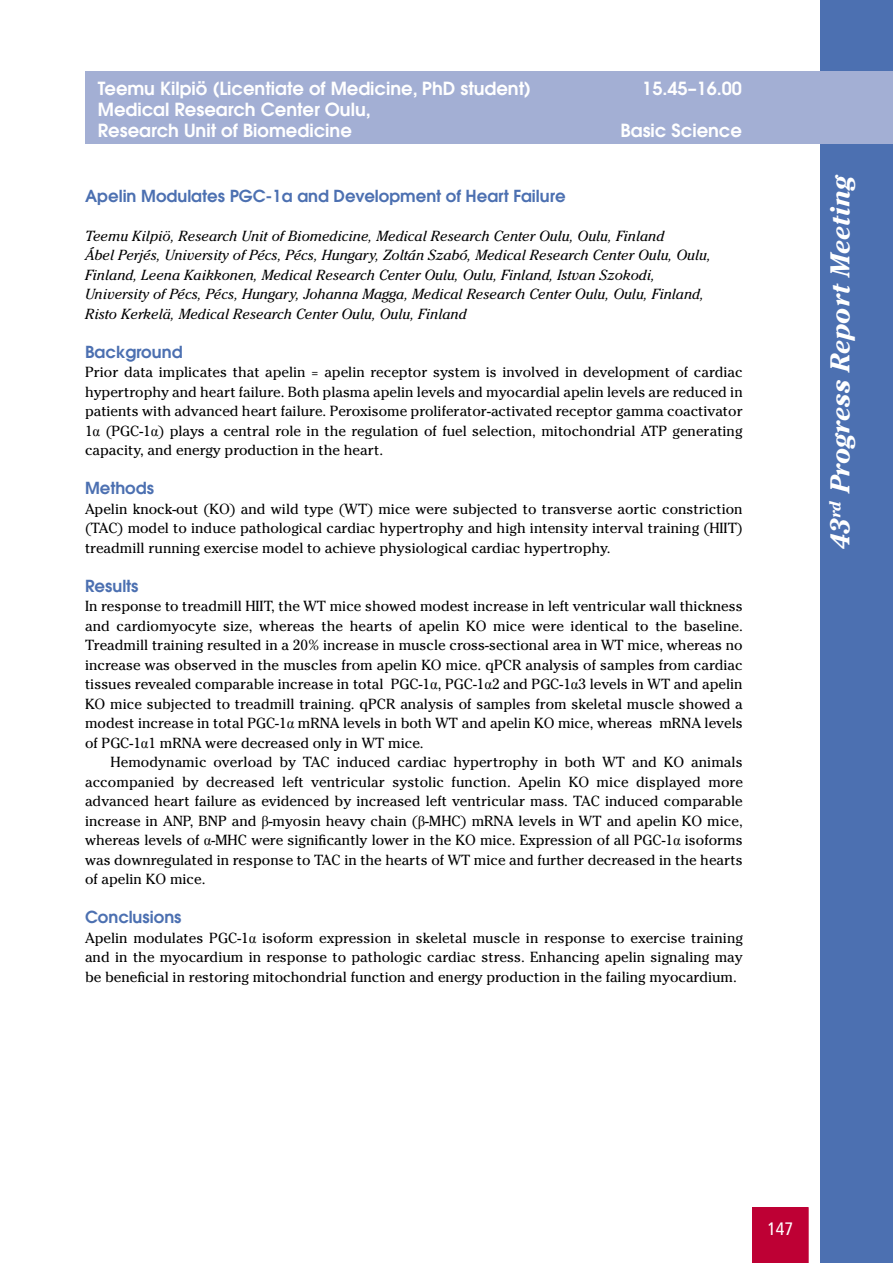
<style>
.page{position:relative;width:893px;height:1263px;background:#fff}
.page>*{position:absolute;margin:0;border:0;box-sizing:border-box;transform-origin:0 0}
.t1{font:italic 700 27px "Cheltenham";color:#fff}
.t2{font:600 18px/21px "Avant Garde";color:#fff}
.t3{font:condensed 18px "Frutiger";color:#fff}
.t4{font:600 16.5px "Avant Garde";color:#4c70b1}
.t5{font:14.55px/19.5px "Cheltenham";color:#000;text-align:justify}
.t6{font:italic 14.55px/19.5px "Cheltenham";color:#000}
.s1{font-family:"Times New Roman"}
</style>
<div class="page">
<div style="left:821px;top:0;width:72px;height:1263px;background:#4c70b1"></div>
<div style="left:85px;top:72px;width:808px;height:71px;background:#a3afd4"></div>
<div style="left:753px;top:1208px;width:55px;height:55px;background:#be0034"></div>
<p class="t2" style="left:98px;top:78px;width:435px">Teemu Kilpiö (Licentiate of Medicine, PhD student)</p>
<p class="t2" style="left:642px;top:78px;width:101px">15.45–16.00</p>
<p class="t2" style="left:98px;top:99px;width:275px">Medical Research Center Oulu,<br>Research Unit of Biomedicine</p>
<p class="t2" style="left:620px;top:120px;width:123px">Basic Science</p>
<p class="t4" style="left:85px;top:185px;width:482px">Apelin Modulates PGC-1a and Development of Heart Failure</p>
<p class="t6" style="left:85px;top:226px;width:627px">Teemu Kilpiö, Research Unit of Biomedicine, Medical Research Center Oulu, Oulu, Finland<br>Ábel Perjés, University of Pécs, Pécs, Hungary, Zoltán Szabó, Medical Research Center Oulu, Oulu, Finland, Leena Kaikkonen, Medical Research Center Oulu, Oulu, Finland, Istvan Szokodi, University of Pécs, Pécs, Hungary, Johanna Magga, Medical Research Center Oulu, Oulu, Finland, Risto Kerkelä, Medical Research Center Oulu, Oulu, Finland</p>
<p class="t4" style="left:85px;top:341px;width:99px">Background</p>
<p class="t5" style="left:85px;top:362px;width:659px">Prior data implicates that apelin = apelin receptor system is involved in development of cardiac hypertrophy and heart failure. Both plasma apelin levels and myocardial apelin levels are reduced in patients with advanced heart failure. Peroxisome proliferator-activated receptor gamma coactivator 1<span class="s1">α</span> (PGC-1<span class="s1">α</span>) plays a central role in the regulation of fuel selection, mitochondrial ATP generating capacity, and energy production in the heart.</p>
<p class="t4" style="left:85px;top:477px;width:70px">Methods</p>
<p class="t5" style="left:85px;top:499px;width:659px">Apelin knock-out (KO) and wild type (WT) mice were subjected to transverse aortic constriction (TAC) model to induce pathological cardiac hypertrophy and high intensity interval training (HIIT) treadmill running exercise model to achieve physiological cardiac hypertrophy.</p>
<p class="t4" style="left:85px;top:575px;width:55px">Results</p>
<p class="t5" style="left:85px;top:596px;width:659px">In response to treadmill HIIT, the WT mice showed modest increase in left ventricular wall thickness and cardiomyocyte size, whereas the hearts of apelin KO mice were identical to the baseline.<br>Treadmill training resulted in a 20% increase in muscle cross-sectional area in WT mice, whereas no increase was observed in the muscles from apelin KO mice. qPCR analysis of samples from cardiac tissues revealed comparable increase in total PGC-1<span class="s1">α</span>, PGC-1<span class="s1">α</span>2 and PGC-1<span class="s1">α</span>3 levels in WT and apelin KO mice subjected to treadmill training. qPCR analysis of samples from skeletal muscle showed a modest increase in total PGC-1<span class="s1">α</span> mRNA levels in both WT and apelin KO mice, whereas mRNA levels of PGC-1<span class="s1">α</span>1 mRNA were decreased only in WT mice.</p>
<p class="t5" style="left:85px;top:752px;width:659px;text-indent:26px">Hemodynamic overload by TAC induced cardiac hypertrophy in both WT and KO animals accompanied by decreased left ventricular systolic function. Apelin KO mice displayed more advanced heart failure as evidenced by increased left ventricular mass. TAC induced comparable increase in ANP, BNP and <span class="s1">β</span>-myosin heavy chain (<span class="s1">β</span>-MHC) mRNA levels in WT and apelin KO mice, whereas levels of <span class="s1">α</span>-MHC were significantly lower in the KO mice. Expression of all PGC-1<span class="s1">α</span> isoforms was downregulated in response to TAC in the hearts of WT mice and further decreased in the hearts of apelin KO mice.</p>
<p class="t4" style="left:85px;top:906px;width:98px">Conclusions</p>
<p class="t5" style="left:85px;top:928px;width:659px">Apelin modulates PGC-1<span class="s1">α</span> isoform expression in skeletal muscle in response to exercise training and in the myocardium in response to pathologic cardiac stress. Enhancing apelin signaling may be beneficial in restoring mitochondrial function and energy production in the failing myocardium.</p>
<h1 class="t1" style="left:824px;top:549px;width:377px;rotate:-90deg">43<sup>rd</sup> Progress Report Meeting</h1>
<p class="t3" style="left:767px;top:1218px;width:27px">147</p>
</div>
